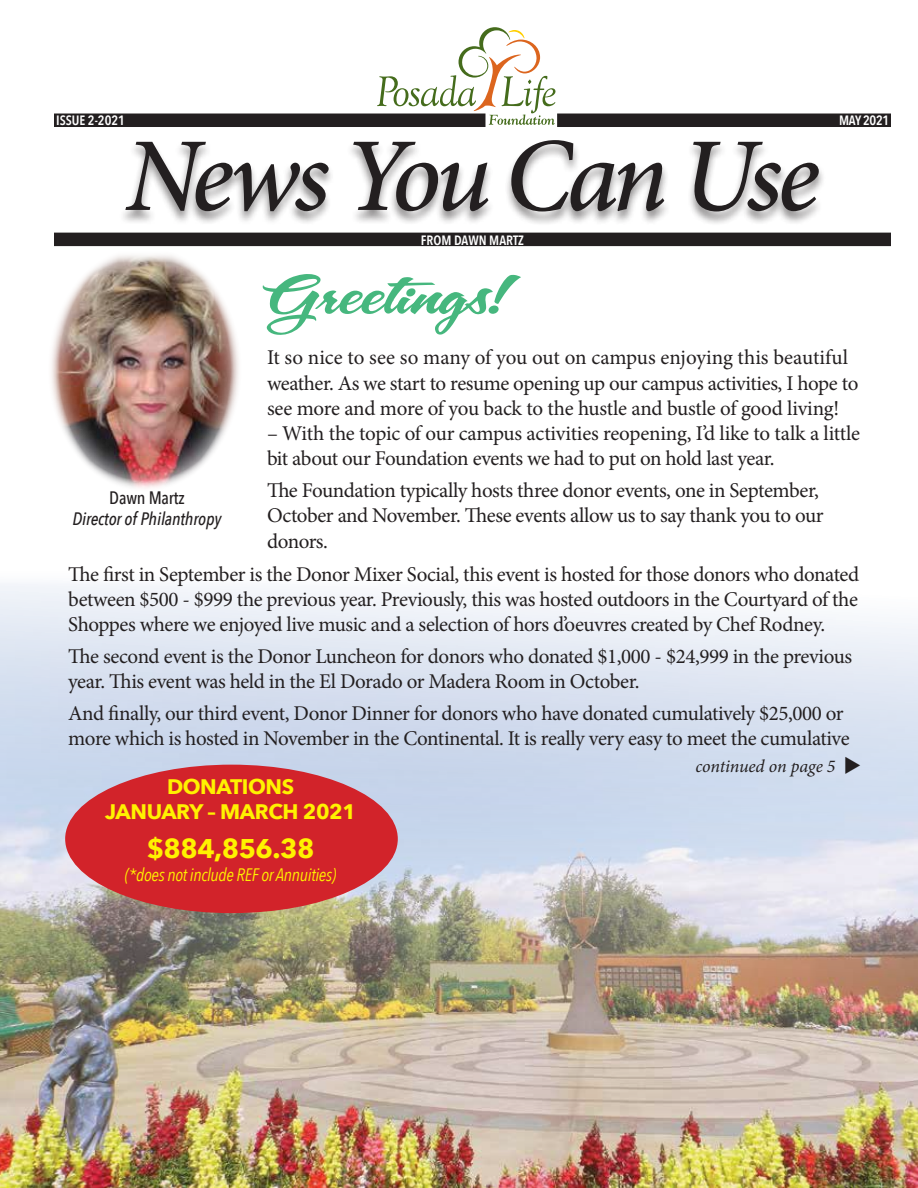
<style>
.page{position:relative;width:918px;height:1188px;background:#fff}
.page>*{position:absolute;margin:0;border:0;box-sizing:border-box;transform-origin:0 0}
.t1{font:italic 500 105px "Minion Pro";letter-spacing:-.06em;color:#231f20}
.t2{font:54px "A&S Snapper Script";letter-spacing:-.01em;color:#46b77e;scale:1.28 1}
.t3{font:700 27px "Avenir Next";letter-spacing:-.02em;color:#fff200}
.t4{font:21px/25.2px "Minion Pro";letter-spacing:-.02em;color:#231f20}
.t5{font:700 21px/25.2px "Avenir Next";letter-spacing:-.02em;color:#fff200;text-align:center}
.t6{font:italic 18px "Avenir Next Condensed";letter-spacing:-.02em;color:#fff200}
.t7{font:italic 500 18px "Avenir Next Condensed";letter-spacing:-.01em;color:#231f20}
.t8{font:italic 18px "Minion Pro";letter-spacing:-.01em;color:#231f20}
.t9{font:500 18px "Avenir Next Condensed";letter-spacing:-.01em;color:#231f20}
.t10{font:600 13.5px "Avenir Next Condensed";color:#fff}
</style>
<div class="page">
<img style="left:0;top:583px;width:918px;height:605px">
<div style="left:119px;top:140px;width:707px;height:86px;background:#231f20;opacity:.5"></div>
<svg style="left:377px;top:27px;width:178px;height:98px"></svg>
<div style="left:54px;top:114px;width:431px;height:13px;background:#231f20"></div>
<div style="left:557px;top:114px;width:334px;height:13px;background:#231f20"></div>
<div style="left:54px;top:233px;width:837px;height:13px;background:#231f20"></div>
<img style="left:51px;top:255px;width:188px;height:234px">
<div style="left:65px;top:765px;width:333px;height:148px;background:#d2232a;border-radius:50%"></div>
<svg style="left:845px;top:757px;width:15px;height:17px"></svg>
<p class="t10" style="left:56px;top:108px;width:70px">ISSUE 2-2021</p>
<p class="t10" style="left:839px;top:108px;width:52px">MAY 2021</p>
<h1 class="t1" style="left:125px;top:104px;width:696px">News You Can Use</h1>
<p class="t10" style="left:421px;top:228px;width:105px">FROM DAWN MARTZ</p>
<h2 class="t2" style="left:267px;top:268px;width:202px">Greetings!</h2>
<p class="t4" style="left:267px;top:345px;width:593px">It so nice to see so many of you out on campus enjoying this beautiful weather. As we start to resume opening up our campus activities, I hope to see more and more of you back to the hustle and bustle of good living!</p>
<p class="t4" style="left:267px;top:421px;width:595px">– With the topic of our campus activities reopening, I’d like to talk a little bit about our Foundation events we had to put on hold last year.</p>
<p class="t4" style="left:267px;top:478px;width:558px">The Foundation typically hosts three donor events, one in September,<br>October and November. These events allow us to say thank you to our donors.</p>
<p class="t9" style="left:109px;top:487px;width:77px">Dawn Martz</p>
<p class="t7" style="left:73px;top:508px;width:150px">Director of Philanthropy</p>
<p class="t4" style="left:68px;top:562px;width:792px;text-align:justify">The first in September is the Donor Mixer Social, this event is hosted for those donors who donated between $500 - $999 the previous year. Previously, this was hosted outdoors in the Courtyard of the Shoppes where we enjoyed live music and a selection of hors d’oeuvres created by Chef Rodney.</p>
<p class="t4" style="left:68px;top:644px;width:785px">The second event is the Donor Luncheon for donors who donated $1,000 - $24,999 in the previous year. This event was held in the El Dorado or Madera Room in October.</p>
<p class="t4" style="left:68px;top:701px;width:783px">And finally, our third event, Donor Dinner for donors who have donated cumulatively $25,000 or more which is hosted in November in the Continental. It is really very easy to meet the cumulative</p>
<p class="t5" style="left:105px;top:774px;width:252px">DONATIONS<br>JANUARY – MARCH 2021</p>
<p class="t3" style="left:147px;top:825px;width:169px">$884,856.38</p>
<p class="t6" style="left:125px;top:864px;width:213px">(*does not include REF or Annuities)</p>
<p class="t8" style="left:696px;top:754px;width:142px">continued on page 5</p>
</div>
